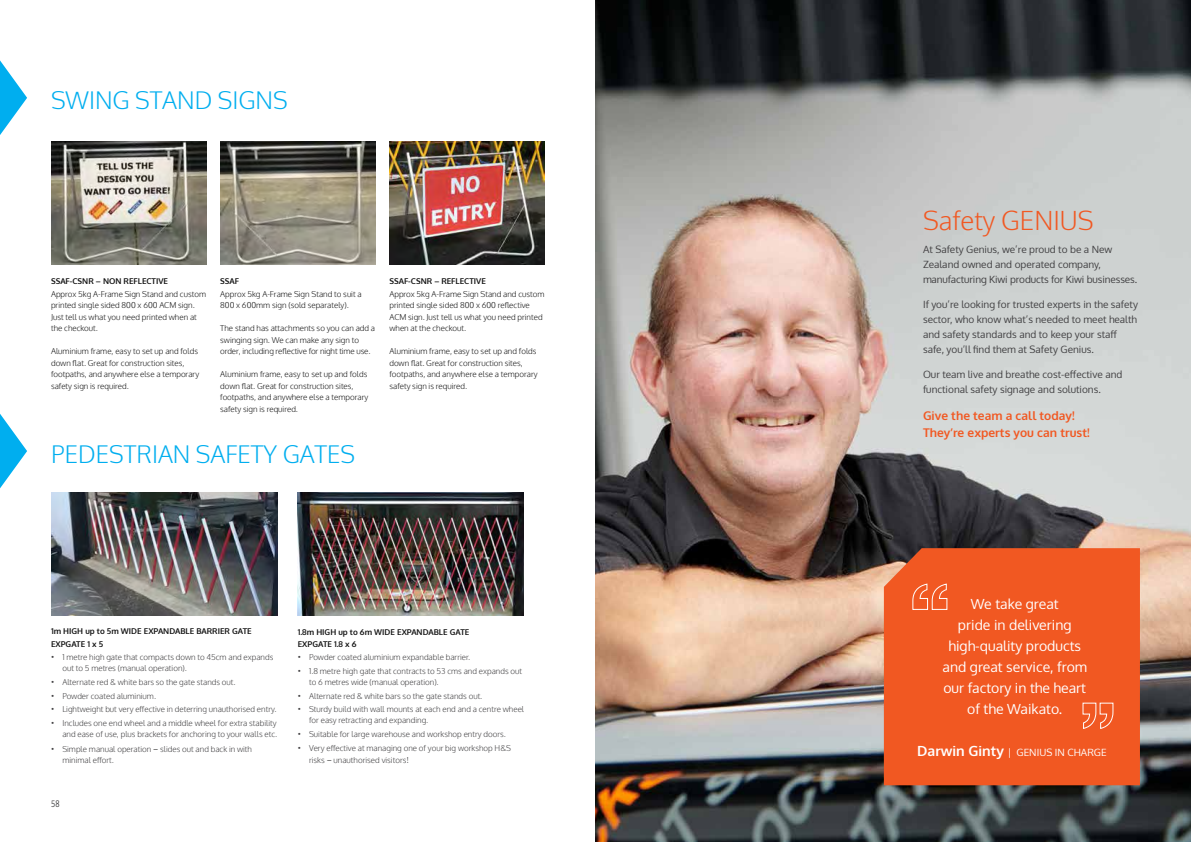
<style>
.page{position:relative;width:1191px;height:842px;background:#fff}
.page>*{position:absolute;margin:0;border:0;box-sizing:border-box;transform-origin:0 0}
.t1{font:300 26px "Oxygen";color:#f15822}
.t2{font:300 24px "Oxygen";color:#00aeef}
.t3{font:14px/21px "Oxygen";color:#fff;text-align:center}
.t4{font:700 12px/17px "Oxygen";color:#f15822}
.t5{font:10px/15px "Oxygen";color:#414042}
.t6{font:10px "Oxygen";color:#fff}
.t7{font:9px "Oxygen";color:#414042;scale:.8 1}
.t8{font:300 8px/11.5px "Oxygen";color:#141414}
.t9{font:300 8px/11px "Oxygen";color:#414042}
.t10{font:700 8px/12.9px "Oxygen";color:#141414}
.s1{font-weight:400;color:#141414}
.s2{font-weight:700;font-size:14px}
</style>
<div class="page">
<img style="left:595px;top:0;width:596px;height:842px">
<div style="left:884px;top:548px;width:256px;height:237px;background:#f15822"></div>
<svg style="left:1082px;top:703px;width:31px;height:26px"></svg>
<svg style="left:912px;top:583px;width:35px;height:27px"></svg>
<svg style="left:0;top:414px;width:27px;height:74px"></svg>
<img style="left:51px;top:142px;width:155px;height:123px">
<img style="left:51px;top:492px;width:227px;height:124px">
<img style="left:220px;top:142px;width:155px;height:123px">
<img style="left:298px;top:492px;width:226px;height:124px">
<img style="left:389px;top:142px;width:155px;height:123px">
<svg style="left:0;top:60px;width:27px;height:75px"></svg>
<h2 class="t2" style="left:51px;top:86px;width:238px">SWING STAND SIGNS</h2>
<p class="t10" style="left:51px;top:275px;width:119px">SSAF-CSNR – NON REFLECTIVE</p>
<p class="t8" style="left:51px;top:288px;width:156px">Approx 5kg A-Frame Sign Stand and custom printed single sided 800 x 600 ACM sign.<br>Just tell us what you need printed when at the checkout.</p>
<p class="t8" style="left:51px;top:346px;width:150px">Aluminium frame, easy to set up and folds down flat. Great for construction sites, footpaths, and anywhere else a temporary safety sign is required.</p>
<p class="t10" style="left:220px;top:275px;width:20px">SSAF</p>
<p class="t8" style="left:220px;top:288px;width:143px">Approx 5kg A-Frame Sign Stand to suit a<br>800 x 600mm sign (sold separately).</p>
<p class="t8" style="left:220px;top:323px;width:156px">The stand has attachments so you can add a swinging sign. We can make any sign to order, including reflective for night time use.</p>
<p class="t8" style="left:220px;top:369px;width:150px">Aluminium frame, easy to set up and folds down flat. Great for construction sites, footpaths, and anywhere else a temporary safety sign is required.</p>
<h2 class="t2" style="left:51px;top:439px;width:306px">PEDESTRIAN SAFETY GATES</h2>
<p class="t10" style="left:389px;top:275px;width:98px">SSAF-CSNR – REFLECTIVE</p>
<p class="t8" style="left:389px;top:288px;width:156px">Approx 5kg A-Frame Sign Stand and custom printed single sided 800 x 600 reflective ACM sign. Just tell us what you need printed when at the checkout.</p>
<p class="t8" style="left:389px;top:346px;width:150px">Aluminium frame, easy to set up and folds down flat. Great for construction sites, footpaths, and anywhere else a temporary safety sign is required.</p>
<p class="t10" style="left:51px;top:625px;width:202px">1m HIGH up to 5m WIDE EXPANDABLE BARRIER GATE<br>EXPGATE 1 x 5</p>
<p class="t9" style="left:62px;top:652px;width:213px;text-indent:-11px">• 1 metre high gate that compacts down to 45cm and expands out to 5 metres (manual operation).</p>
<p class="t9" style="left:51px;top:676px;width:186px">• Alternate red &amp; white bars so the gate stands out.</p>
<p class="t9" style="left:51px;top:690px;width:106px">• Powder coated aluminium.</p>
<p class="t9" style="left:51px;top:704px;width:227px">• Lightweight but very effective in deterring unauthorised entry.</p>
<p class="t9" style="left:51px;top:718px;width:228px;text-align:right">• Includes one end wheel and a middle wheel for extra stability and ease of use, plus brackets for anchoring to your walls etc.</p>
<p class="t9" style="left:62px;top:743px;width:191px;text-indent:-11px">• Simple manual operation <span class="s1">–</span> slides out and back in with minimal effort.</p>
<p class="t7" style="left:51px;top:797px;width:12px">58</p>
<p class="t10" style="left:298px;top:625px;width:173px">1.8m HIGH up to 6m WIDE EXPANDABLE GATE<br>EXPGATE 1.8 x 6</p>
<p class="t9" style="left:298px;top:652px;width:174px">• Powder coated aluminium expandable barrier.</p>
<p class="t9" style="left:309px;top:665px;width:214px;text-indent:-11px">• 1.8 metre high gate that contracts to 53 cms and expands out to 6 metres wide (manual operation).</p>
<p class="t9" style="left:298px;top:690px;width:186px">• Alternate red &amp; white bars so the gate stands out.</p>
<p class="t9" style="left:309px;top:704px;width:217px;text-indent:-11px">• Sturdy build with wall mounts at each end and a centre wheel for easy retracting and expanding.</p>
<p class="t9" style="left:298px;top:729px;width:210px">• Suitable for large warehouse and workshop entry doors.</p>
<p class="t9" style="left:309px;top:743px;width:203px;line-height:11.5px;text-indent:-11px">• Very effective at managing one of your big workshop H&amp;S risks <span class="s1">–</span> unauthorised visitors!</p>
<h1 class="t1" style="left:923px;top:204px;width:172px">Safety GENIUS</h1>
<p class="t5" style="left:923px;top:242px;width:216px">At Safety Genius, we’re proud to be a New<br>Zealand owned and operated company, manufacturing Kiwi products for Kiwi businesses.</p>
<p class="t5" style="left:923px;top:297px;width:216px">If you’re looking for trusted experts in the safety sector, who know what’s needed to meet health and safety standards and to keep your staff safe, you’ll find them at Safety Genius.</p>
<p class="t5" style="left:923px;top:367px;width:201px">Our team live and breathe cost-effective and functional safety signage and solutions.</p>
<h3 class="t4" style="left:923px;top:407px;width:168px">Give the team a call today!<br>They’re experts you can trust!</h3>
<h3 class="t3" style="left:942px;top:594px;width:146px">We take great<br>pride in delivering high-quality products and great service, from our factory in the heart of the Waikato.</h3>
<p class="t6" style="left:917px;top:746px;width:191px"><span class="s2">Darwin Ginty</span> | GENIUS IN CHARGE</p>
</div>
